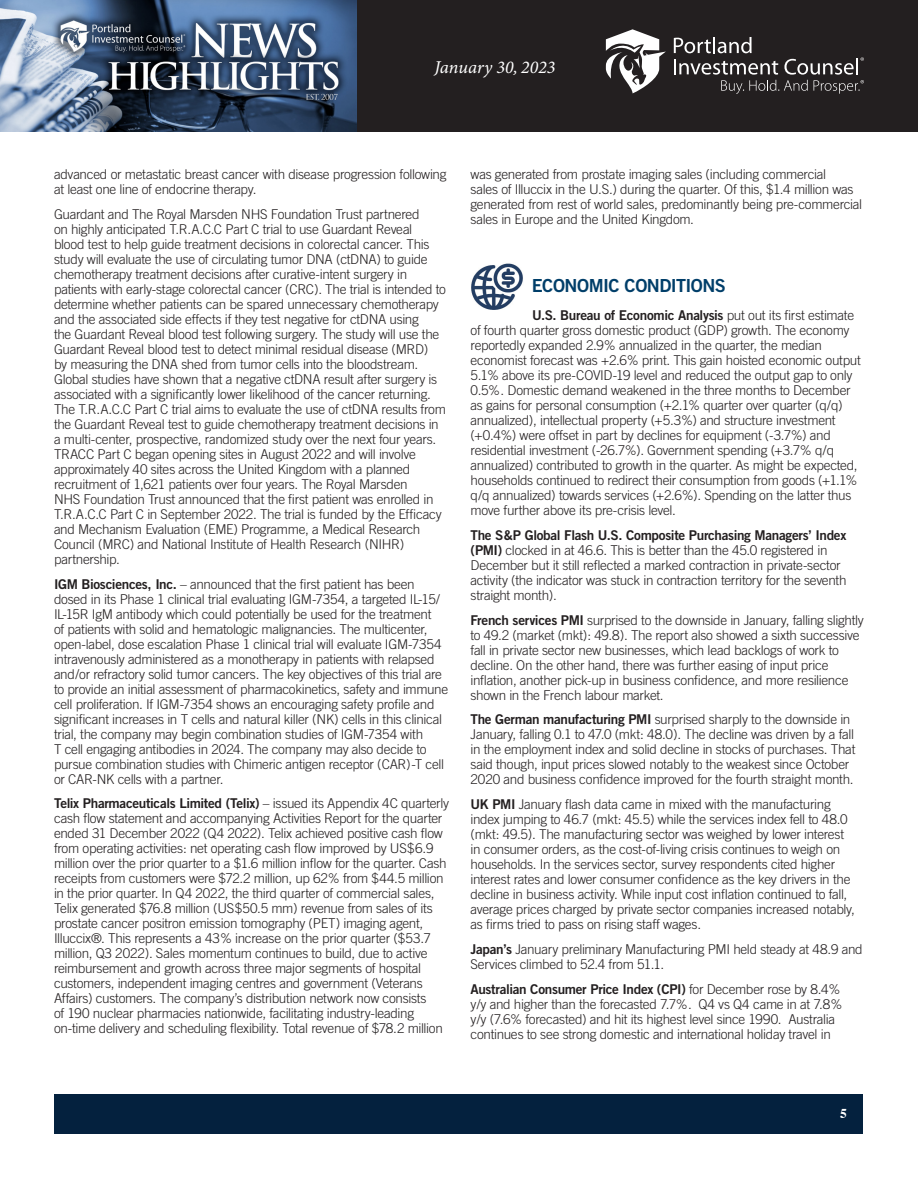
<style>
.page{position:relative;width:918px;height:1188px;background:#fff}
.page>*{position:absolute;margin:0;border:0;box-sizing:border-box;transform-origin:0 0}
.Article_-_Body{font:18px "Trade Gothic Bold Two";letter-spacing:-.03em;color:#003e69}
.t1{font:italic 18px "Minion Variable Concept";color:#fff}
.Article_-_Body-2{font:300 13.5px/15px "Trade Gothic";letter-spacing:-.025em;color:#231f20}
.t2{font:700 13.5px "Times";color:#fff}
.s1{font-family:"Trade Gothic Bold Two";font-weight:400}
</style>
<div class="page">
<div style="left:356px;top:0;width:562px;height:132px;background:#231f20"></div>
<img style="left:0;top:0;width:356px;height:132px">
<svg style="left:674px;top:37px;width:190px;height:57px"></svg>
<svg style="left:606px;top:29px;width:60px;height:64px"></svg>
<div style="left:55px;top:1094px;width:808px;height:39px;background:#04213e"></div>
<img style="left:471px;top:263px;width:52px;height:47px">
<h1 class="t1" style="left:434px;top:55px;width:123px">January 30, 2023</h1>
<p class="Article_-_Body-2" style="left:54px;top:167px;width:394px">advanced or metastatic breast cancer with disease progression following at least one line of endocrine therapy.</p>
<p class="Article_-_Body-2" style="left:54px;top:206px;width:394px">Guardant and The Royal Marsden NHS Foundation Trust partnered<br>on highly anticipated T.R.A.C.C Part C trial to use Guardant Reveal blood test to help guide treatment decisions in colorectal cancer. This study will evaluate the use of circulating tumor DNA (ctDNA) to guide chemotherapy treatment decisions after curative-intent surgery in patients with early-stage colorectal cancer (CRC). The trial is intended to determine whether patients can be spared unnecessary chemotherapy and the associated side effects if they test negative for ctDNA using<br>the Guardant Reveal blood test following surgery. The study will use the Guardant Reveal blood test to detect minimal residual disease (MRD)<br>by measuring the DNA shed from tumor cells into the bloodstream.<br>Global studies have shown that a negative ctDNA result after surgery is associated with a significantly lower likelihood of the cancer returning.<br>The T.R.A.C.C Part C trial aims to evaluate the use of ctDNA results from the Guardant Reveal test to guide chemotherapy treatment decisions in a multi-center, prospective, randomized study over the next four years.<br>TRACC Part C began opening sites in August 2022 and will involve approximately 40 sites across the United Kingdom with a planned recruitment of 1,621 patients over four years. The Royal Marsden<br>NHS Foundation Trust announced that the first patient was enrolled in T.R.A.C.C Part C in September 2022. The trial is funded by the Efficacy and Mechanism Evaluation (EME) Programme, a Medical Research Council (MRC) and National Institute of Health Research (NIHR) partnership.</p>
<p class="Article_-_Body-2" style="left:54px;top:576px;width:396px"><span class="s1">IGM Biosciences, Inc.</span> – announced that the first patient has been dosed in its Phase 1 clinical trial evaluating IGM-7354, a targeted IL-15/ IL-15R IgM antibody which could potentially be used for the treatment<br>of patients with solid and hematologic malignancies. The multicenter, open-label, dose escalation Phase 1 clinical trial will evaluate IGM-7354 intravenously administered as a monotherapy in patients with relapsed and/or refractory solid tumor cancers. The key objectives of this trial are to provide an initial assessment of pharmacokinetics, safety and immune cell proliferation. If IGM-7354 shows an encouraging safety profile and significant increases in T cells and natural killer (NK) cells in this clinical trial, the company may begin combination studies of IGM-7354 with<br>T cell engaging antibodies in 2024. The company may also decide to pursue combination studies with Chimeric antigen receptor (CAR)-T cell or CAR-NK cells with a partner.</p>
<p class="Article_-_Body-2" style="left:54px;top:796px;width:397px"><span class="s1">Telix Pharmaceuticals Limited (Telix)</span> – issued its Appendix 4C quarterly cash flow statement and accompanying Activities Report for the quarter ended 31 December 2022 (Q4 2022). Telix achieved positive cash flow from operating activities: net operating cash flow improved by US$6.9 million over the prior quarter to a $1.6 million inflow for the quarter. Cash receipts from customers were $72.2 million, up 62% from $44.5 million in the prior quarter. In Q4 2022, the third quarter of commercial sales, Telix generated $76.8 million (US$50.5 mm) revenue from sales of its prostate cancer positron emission tomography (PET) imaging agent, Illuccix®. This represents a 43% increase on the prior quarter ($53.7 million, Q3 2022). Sales momentum continues to build, due to active reimbursement and growth across three major segments of hospital customers, independent imaging centres and government (Veterans Affairs) customers. The company’s distribution network now consists<br>of 190 nuclear pharmacies nationwide, facilitating industry-leading on-time delivery and scheduling flexibility. Total revenue of $78.2 million</p>
<p class="Article_-_Body-2" style="left:471px;top:167px;width:393px">was generated from prostate imaging sales (including commercial<br>sales of Illuccix in the U.S.) during the quarter. Of this, $1.4 million was generated from rest of world sales, predominantly being pre-commercial sales in Europe and the United Kingdom.</p>
<p class="Article_-_Body" style="left:532px;top:274px;width:195px">ECONOMIC CONDITIONS</p>
<p class="Article_-_Body-2" style="left:471px;top:308px;width:392px;text-indent:62px"><span class="s1">U.S. Bureau of Economic Analysis</span> put out its first estimate of fourth quarter gross domestic product (GDP) growth. The economy reportedly expanded 2.9% annualized in the quarter, the median economist forecast was +2.6% print. This gain hoisted economic output 5.1% above its pre-COVID-19 level and reduced the output gap to only 0.5%. Domestic demand weakened in the three months to December as gains for personal consumption (+2.1% quarter over quarter (q/q) annualized), intellectual property (+5.3%) and structure investment (+0.4%) were offset in part by declines for equipment (-3.7%) and residential investment (-26.7%). Government spending (+3.7% q/q annualized) contributed to growth in the quarter. As might be expected, households continued to redirect their consumption from goods (+1.1% q/q annualized) towards services (+2.6%). Spending on the latter thus move further above its pre-crisis level.</p>
<p class="Article_-_Body-2" style="left:471px;top:527px;width:377px"><span class="s1">The S&amp;P Global Flash U.S. Composite Purchasing Managers’ Index (PMI)</span> clocked in at 46.6. This is better than the 45.0 registered in December but it still reflected a marked contraction in private-sector activity (the indicator was stuck in contraction territory for the seventh straight month).</p>
<p class="Article_-_Body-2" style="left:471px;top:612px;width:395px"><span class="s1">French services PMI</span> surprised to the downside in January, falling slightly to 49.2 (market (mkt): 49.8). The report also showed a sixth successive fall in private sector new businesses, which lead backlogs of work to decline. On the other hand, there was further easing of input price inflation, another pick-up in business confidence, and more resilience shown in the French labour market.</p>
<p class="Article_-_Body-2" style="left:471px;top:712px;width:386px"><span class="s1">The German manufacturing PMI</span> surprised sharply to the downside in January, falling 0.1 to 47.0 (mkt: 48.0). The decline was driven by a fall in the employment index and solid decline in stocks of purchases. That said though, input prices slowed notably to the weakest since October 2020 and business confidence improved for the fourth straight month.</p>
<p class="Article_-_Body-2" style="left:471px;top:797px;width:386px"><span class="s1">UK PMI</span> January flash data came in mixed with the manufacturing index jumping to 46.7 (mkt: 45.5) while the services index fell to 48.0 (mkt: 49.5). The manufacturing sector was weighed by lower interest in consumer orders, as the cost-of-living crisis continues to weigh on households. In the services sector, survey respondents cited higher interest rates and lower consumer confidence as the key drivers in the decline in business activity. While input cost inflation continued to fall, average prices charged by private sector companies increased notably, as firms tried to pass on rising staff wages.</p>
<p class="Article_-_Body-2" style="left:471px;top:941px;width:394px"><span class="s1">Japan’s</span> January preliminary Manufacturing PMI held steady at 48.9 and<br>Services climbed to 52.4 from 51.1.</p>
<p class="Article_-_Body-2" style="left:471px;top:981px;width:373px"><span class="s1">Australian Consumer Price Index (CPI)</span> for December rose by 8.4% y/y and higher than the forecasted 7.7%. Q4 vs Q4 came in at 7.8% y/y (7.6% forecasted) and hit its highest level since 1990. Australia continues to see strong domestic and international holiday travel in</p>
<p class="t2" style="left:840px;top:1100px;width:8px">5</p>
</div>
